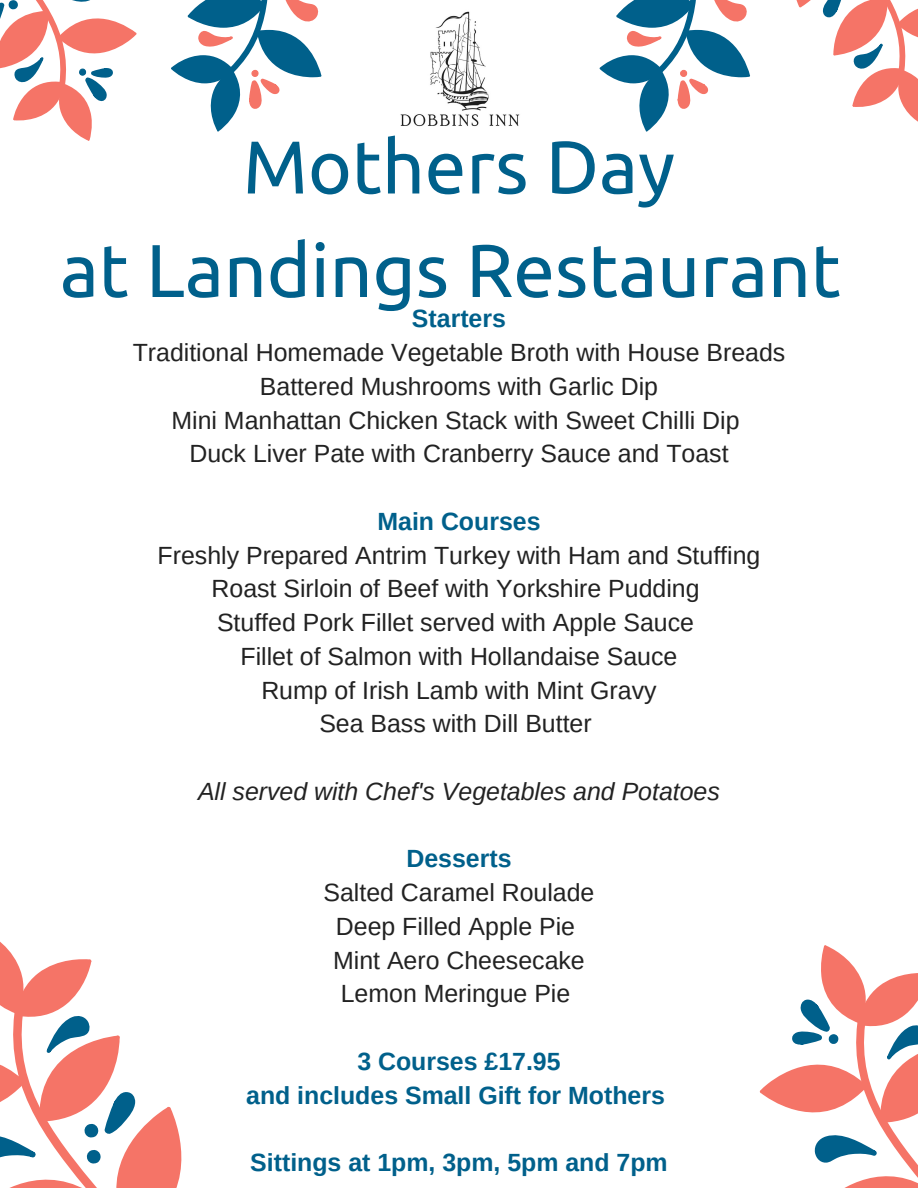
<style>
.page{position:relative;width:918px;height:1188px;background:#fff}
.page>*{position:absolute;margin:0;border:0;box-sizing:border-box;transform-origin:0 0}
.t1{font:74.7px/103.5px "Ubuntu";color:#00608b;text-align:center}
.t2{font:24.9px/33.8px "Arimo";color:#222;text-align:center}
.t3{font:700 24.9px/33.8px "Arimo";color:#00608b;text-align:center}
.t4{font:italic 24.9px "Arimo";color:#222}
</style>
<div class="page">
<svg style="left:0;top:941px;width:182px;height:247px"></svg>
<svg style="left:759px;top:945px;width:159px;height:243px"></svg>
<svg style="left:796px;top:0;width:122px;height:122px"></svg>
<svg style="left:600px;top:0;width:150px;height:132px"></svg>
<svg style="left:171px;top:0;width:151px;height:132px"></svg>
<svg style="left:0;top:0;width:137px;height:141px"></svg>
<img style="left:400px;top:11px;width:120px;height:116px">
<h1 class="t1" style="left:60px;top:114px;width:783px">Mothers Day<br>at Landings Restaurant</h1>
<p class="t3" style="left:412px;top:302px;width:96px">Starters</p>
<p class="t2" style="left:133px;top:336px;width:654px">Traditional Homemade Vegetable Broth with House Breads Battered Mushrooms with Garlic Dip<br>Mini Manhattan Chicken Stack with Sweet Chilli Dip<br>Duck Liver Pate with Cranberry Sauce and Toast</p>
<p class="t3" style="left:377px;top:504px;width:165px">Main Courses</p>
<p class="t2" style="left:158px;top:538px;width:604px">Freshly Prepared Antrim Turkey with Ham and Stuffing Roast Sirloin of Beef with Yorkshire Pudding<br>Stuffed Pork Fillet served with Apple Sauce<br>Fillet of Salmon with Hollandaise Sauce<br>Rump of Irish Lamb with Mint Gravy<br>Sea Bass with Dill Butter</p>
<p class="t4" style="left:198px;top:777px;width:523px">All served with Chef's Vegetables and Potatoes</p>
<p class="t3" style="left:406px;top:842px;width:107px">Desserts</p>
<p class="t2" style="left:324px;top:876px;width:272px">Salted Caramel Roulade<br>Deep Filled Apple Pie<br>Mint Aero Cheesecake<br>Lemon Meringue Pie</p>
<p class="t3" style="left:246px;top:1044px;width:420px">3 Courses £17.95<br>and includes Small Gift for Mothers</p>
<p class="t3" style="left:250px;top:1146px;width:419px">Sittings at 1pm, 3pm, 5pm and 7pm</p>
</div>
